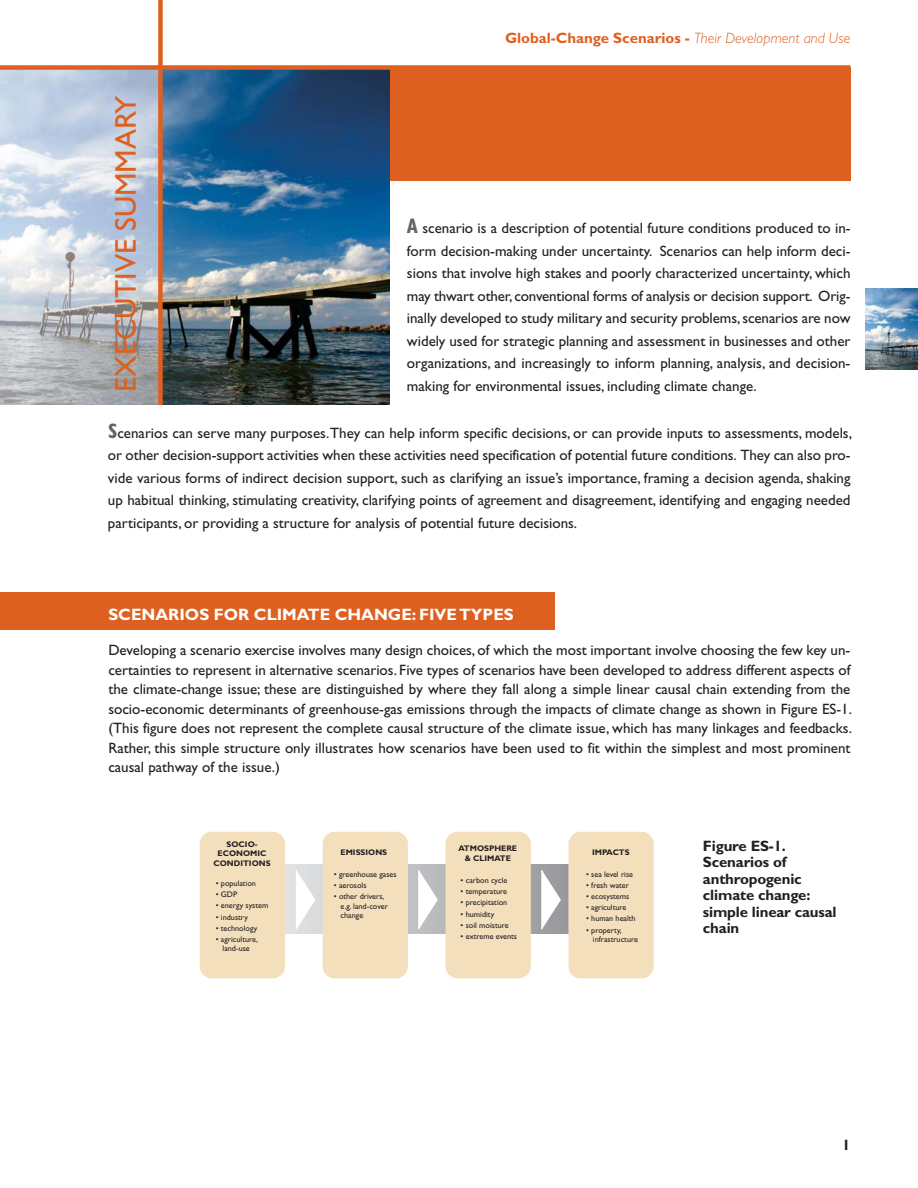
<style>
.page{position:relative;width:918px;height:1188px;background:#fff}
.page>*{position:absolute;margin:0;border:0;box-sizing:border-box;transform-origin:0 0}
.t1{font:30px "Gill Sans";color:#de6020}
.t2{font:700 16.5px "Gill Sans";color:#fff}
.t3{font:15px/22.5px "Gill Sans";color:#231f20;text-align:justify}
.t4{font:700 15px/16.5px "Gill Sans";letter-spacing:-.01em;color:#231f20}
.t5{font:700 15px "Gill Sans";color:#de6020}
.t6{font:8.1px/9.1px "Gill Sans";color:#231f20}
.t7{font:700 8.1px/9.8px "Gill Sans";color:#231f20;text-align:center}
.s1{font-weight:300;font-style:italic}
.s2{font-weight:700;font-stretch:condensed;font-size:21px;color:#636466}
</style>
<div class="page">
<div style="left:369px;top:68px;width:481px;height:113px;background:#de6020"></div>
<img style="left:163px;top:70px;width:227px;height:335px">
<img style="left:0;top:70px;width:158px;height:335px">
<div style="left:158px;top:0;width:5px;height:405px;background:#de6020"></div>
<div style="left:0;top:65px;width:850px;height:5px;background:#de6020"></div>
<div style="left:0;top:592px;width:555px;height:38px;background:#de6020"></div>
<img style="left:866px;top:289px;width:52px;height:81px">
<svg style="left:285px;top:865px;width:283px;height:68px;background:#bdbfc0"></svg>
<div style="left:200px;top:832px;width:85px;height:146px;background:#f4dfbc;border-radius:12px"></div>
<div style="left:323px;top:832px;width:85px;height:146px;background:#f4dfbc;border-radius:12px"></div>
<div style="left:446px;top:832px;width:85px;height:146px;background:#f4dfbc;border-radius:12px"></div>
<div style="left:568px;top:832px;width:86px;height:146px;background:#f4dfbc;border-radius:12px"></div>
<svg style="left:295px;top:870px;width:21px;height:62px"></svg>
<svg style="left:417px;top:870px;width:21px;height:62px"></svg>
<svg style="left:540px;top:870px;width:22px;height:62px"></svg>
<p class="t5" style="left:505px;top:33px;width:347px">Global-Change Scenarios - <span class="s1">Their Development and Use</span></p>
<h1 class="t1" style="left:115px;top:392px;width:297px;rotate:-90deg">EXECUTIVE SUMMARY</h1>
<p class="t3" style="left:407px;top:219px;width:445px"><span class="s2">A</span> scenario is a description of potential future conditions produced to in&shy;form decision-making under uncertainty. Scenarios can help inform deci&shy;sions that involve high stakes and poorly characterized uncertainty, which may thwart other, conventional forms of analysis or decision support. Orig&shy;inally developed to study military and security problems, scenarios are now widely used for strategic planning and assessment in businesses and other organizations, and increasingly to inform planning, analysis, and decision&shy;making for environmental issues, including climate change.</p>
<p class="t3" style="left:108px;top:423px;width:746px"><span class="s2">S</span>cenarios can serve many purposes. They can help inform specific decisions, or can provide inputs to assessments, models, or other decision-support activities when these activities need specification of potential future conditions. They can also pro&shy;vide various forms of indirect decision support, such as clarifying an issue’s importance, framing a decision agenda, shaking up habitual thinking, stimulating creativity, clarifying points of agreement and disagreement, identifying and engaging needed participants, or providing a structure for analysis of potential future decisions.</p>
<p class="t2" style="left:108px;top:608px;width:407px">SCENARIOS FOR CLIMATE CHANGE: FIVE TYPES</p>
<p class="t3" style="left:108px;top:642px;width:745px;line-height:19.5px">Developing a scenario exercise involves many design choices, of which the most important involve choosing the few key un&shy;certainties to represent in alternative scenarios. Five types of scenarios have been developed to address different aspects of the climate-change issue; these are distinguished by where they fall along a simple linear causal chain extending from the socio-economic determinants of greenhouse-gas emissions through the impacts of climate change as shown in Figure ES-1. (This figure does not represent the complete causal structure of the climate issue, which has many linkages and feedbacks.<br>Rather, this simple structure only illustrates how scenarios have been used to fit within the simplest and most prominent causal pathway of the issue.)</p>
<p class="t7" style="left:214px;top:840px;width:59px">SOCIO-<br>ECONOMIC<br>CONDITIONS</p>
<p class="t6" style="left:216px;top:880px;width:42px">• population</p>
<p class="t6" style="left:216px;top:891px;width:23px">• GDP</p>
<p class="t6" style="left:216px;top:902px;width:54px">• energy system</p>
<p class="t6" style="left:216px;top:913px;width:34px">• industry</p>
<p class="t6" style="left:216px;top:924px;width:43px">• technology</p>
<p class="t6" style="left:216px;top:936px;width:44px;text-align:center">• agriculture, land-use</p>
<p class="t7" style="left:341px;top:848px;width:48px">EMISSIONS</p>
<p class="t6" style="left:334px;top:871px;width:64px">• greenhouse gases</p>
<p class="t6" style="left:334px;top:882px;width:34px">• aerosols</p>
<p class="t6" style="left:341px;top:893px;width:49px;text-indent:-7px">• other drivers, e.g. land-cover change</p>
<p class="t7" style="left:459px;top:844px;width:60px">ATMOSPHERE &amp; CLIMATE</p>
<p class="t6" style="left:461px;top:876px;width:48px">• carbon cycle</p>
<p class="t6" style="left:461px;top:888px;width:48px">• temperature</p>
<p class="t6" style="left:461px;top:899px;width:48px">• precipitation</p>
<p class="t6" style="left:461px;top:910px;width:35px">• humidity</p>
<p class="t6" style="left:461px;top:921px;width:50px">• soil moisture</p>
<p class="t6" style="left:461px;top:933px;width:58px">• extreme events</p>
<p class="t7" style="left:592px;top:848px;width:39px">IMPACTS</p>
<p class="t6" style="left:586px;top:870px;width:48px">• sea level rise</p>
<p class="t6" style="left:586px;top:881px;width:44px">• fresh water</p>
<p class="t6" style="left:586px;top:893px;width:45px">• ecosystems</p>
<p class="t6" style="left:586px;top:904px;width:42px">• agriculture</p>
<p class="t6" style="left:586px;top:915px;width:51px">• human health</p>
<p class="t6" style="left:593px;top:926px;width:47px;text-indent:-7px">• property, infrastructure</p>
<p class="t4" style="left:703px;top:839px;width:135px">Figure ES-1.<br>Scenarios of anthropogenic climate change: simple linear causal chain</p>
<p class="t4" style="left:842px;top:1139px;width:10px">1</p>
</div>
